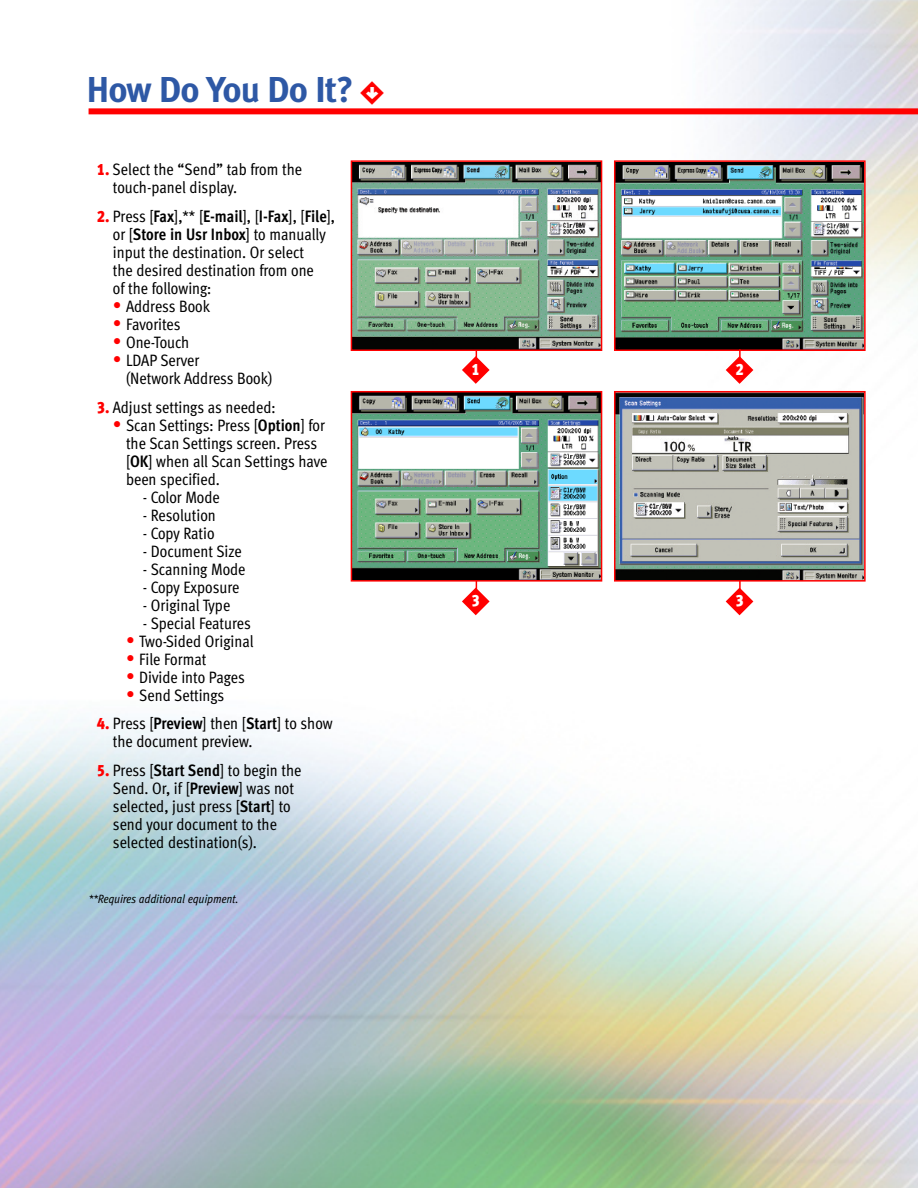
<style>
.page{position:relative;width:918px;height:1188px;background:#fff}
.page>*{position:absolute;margin:0;border:0;box-sizing:border-box;transform-origin:0 0}
.t1{font:700 36px "Meta";letter-spacing:-.02em;color:#2e58a5}
.t2{font:16.5px/18px "Meta Cond Book LF";color:#000}
.t3{font:700 16.5px "Meta Cond";color:#000}
.t4{font:16.5px "Meta Cond Black LF";color:#fff}
.t5{font:italic 12px "Meta Cond Book Lf";color:#000}
.s1{font-family:"Mini Pics Directional DA";font-weight:400;font-size:23.1px;color:#f00}
.s2{font-family:"Meta Cond Black LF";color:#f00}
.s3{font-family:"Meta Cond";font-weight:700}
.s4{font-family:"Meta Cond Book LF";font-weight:400}
.s5{font-family:"Meta Cond";font-weight:700;font-size:19.5px;color:#f00}
</style>
<div class="page">
<img style="left:0;top:615px;width:918px;height:573px">
<div style="left:89px;top:108px;width:829px;height:6px;background:#f00"></div>
<img style="left:354px;top:394px;width:245px;height:185px">
<img style="left:354px;top:163px;width:245px;height:185px">
<img style="left:617px;top:394px;width:246px;height:185px">
<img style="left:617px;top:163px;width:246px;height:185px">
<div style="left:351px;top:160px;width:251px;height:191px;border:2px solid #f00"></div>
<svg style="left:462px;top:350px;width:28px;height:34px"></svg>
<svg style="left:462px;top:582px;width:28px;height:33px"></svg>
<svg style="left:726px;top:351px;width:27px;height:33px"></svg>
<svg style="left:726px;top:582px;width:27px;height:33px"></svg>
<div style="left:351px;top:391px;width:251px;height:191px;border:2px solid #f00"></div>
<div style="left:614px;top:160px;width:252px;height:191px;border:2px solid #f00"></div>
<div style="left:614px;top:391px;width:252px;height:191px;border:2px solid #f00"></div>
<h1 class="t1" style="left:87px;top:76px;width:299px">How Do You Do It? <span class="s1">3</span></h1>
<p class="t2" style="left:113px;top:162px;width:191px;text-indent:-16px"><span class="s2">1.</span> Select the “Send” tab from the touch-panel display.</p>
<p class="t2" style="left:97px;top:208px;width:240px"><span class="s2">2.</span> Press [<span class="s3">Fax</span>],** [<span class="s3">E-mail</span>], [<span class="s3">I-Fax</span>], [<span class="s3">File</span>],</p>
<p class="t3" style="left:113px;top:228px;width:214px"><span class="s4">or [</span>Store in Usr Inbox<span class="s4">] to manually</span></p>
<p class="t2" style="left:113px;top:244px;width:203px">input the destination. Or select the desired destination from one of the following:</p>
<p class="t2" style="left:113px;top:298px;width:99px"><span class="s5">•</span> Address Book</p>
<p class="t2" style="left:113px;top:316px;width:69px"><span class="s5">•</span> Favorites</p>
<p class="t2" style="left:113px;top:334px;width:78px"><span class="s5">•</span> One-Touch</p>
<p class="t2" style="left:126px;top:352px;width:148px;text-indent:-13px"><span class="s5">•</span> LDAP Server<br>(Network Address Book)</p>
<p class="t2" style="left:97px;top:399px;width:180px"><span class="s2">3.</span> Adjust settings as needed:</p>
<p class="t2" style="left:126px;top:417px;width:203px;text-indent:-13px"><span class="s5">•</span> Scan Settings: Press [<span class="s3">Option</span>] for the Scan Settings screen. Press [<span class="s3">OK</span>] when all Scan Settings have been specified.</p>
<p class="t2" style="left:143px;top:489px;width:78px">- Color Mode</p>
<p class="t2" style="left:143px;top:507px;width:74px">- Resolution</p>
<p class="t2" style="left:143px;top:525px;width:73px">- Copy Ratio</p>
<p class="t2" style="left:143px;top:543px;width:100px">- Document Size</p>
<p class="t2" style="left:143px;top:561px;width:104px">- Scanning Mode</p>
<p class="t2" style="left:143px;top:579px;width:98px">- Copy Exposure</p>
<p class="t2" style="left:143px;top:597px;width:89px">- Original Type</p>
<p class="t2" style="left:143px;top:615px;width:110px">- Special Features</p>
<p class="t2" style="left:126px;top:633px;width:129px"><span class="s5">•</span> Two-Sided Original</p>
<p class="t2" style="left:126px;top:651px;width:82px"><span class="s5">•</span> File Format</p>
<p class="t2" style="left:126px;top:669px;width:120px"><span class="s5">•</span> Divide into Pages</p>
<p class="t2" style="left:126px;top:687px;width:100px"><span class="s5">•</span> Send Settings</p>
<p class="t2" style="left:113px;top:716px;width:221px;text-indent:-16px"><span class="s2">4.</span> Press [<span class="s3">Preview</span>] then [<span class="s3">Start</span>] to show the document preview.</p>
<p class="t2" style="left:113px;top:763px;width:190px;text-indent:-16px"><span class="s2">5.</span> Press [<span class="s3">Start Send</span>] to begin the<br>Send. Or, if [<span class="s3">Preview</span>] was not selected, just press [<span class="s3">Start</span>] to send your document to the selected destination(s).</p>
<p class="t5" style="left:89px;top:894px;width:151px">**Requires additional equipment.</p>
<p class="t4" style="left:472px;top:363px;width:10px">1</p>
<p class="t4" style="left:472px;top:594px;width:10px">3</p>
<p class="t4" style="left:735px;top:363px;width:10px">2</p>
<p class="t4" style="left:735px;top:594px;width:10px">3</p>
</div>
